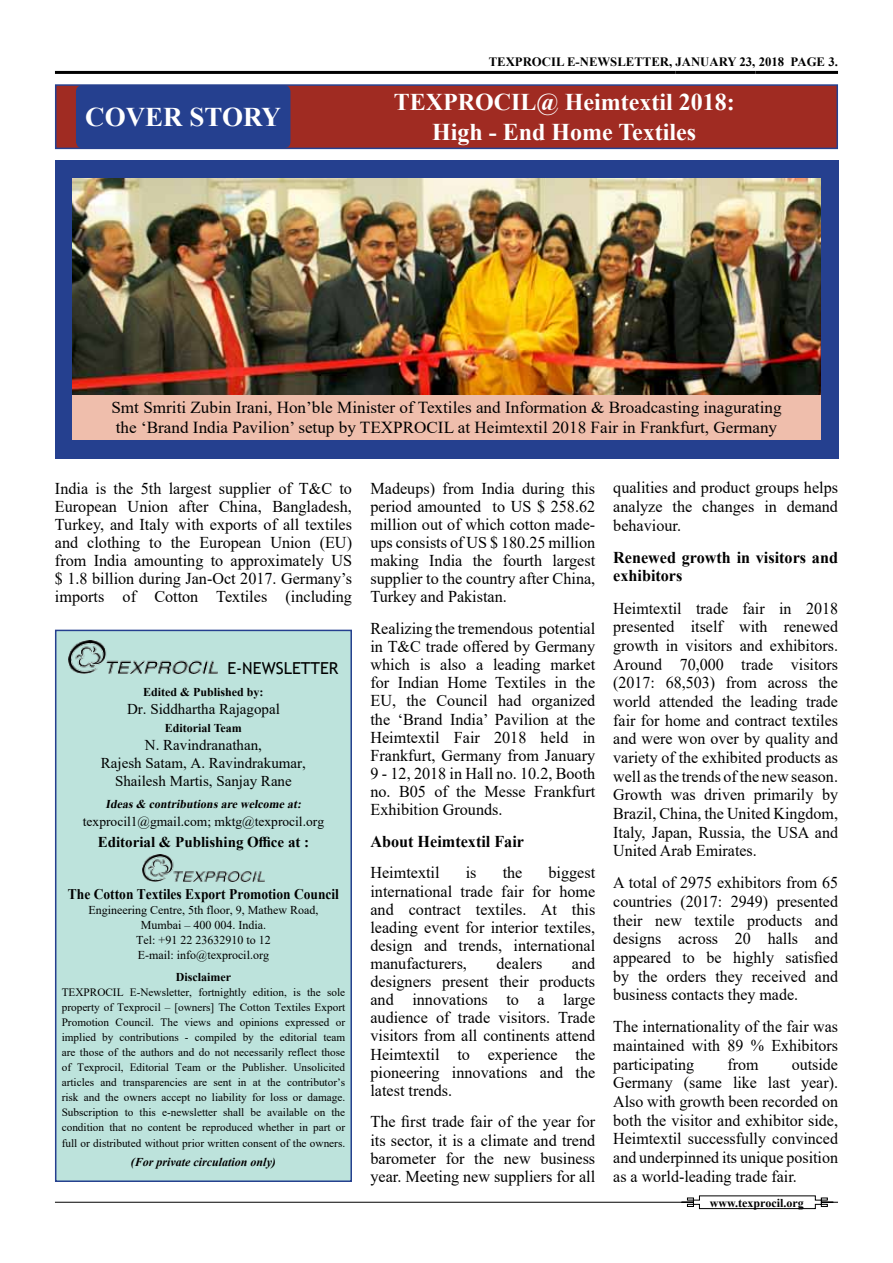
<style>
.page{position:relative;width:893px;height:1263px;background:#fff}
.page>*{position:absolute;margin:0;border:0;box-sizing:border-box;transform-origin:0 0}
.t1{font:700 27px "Times New Roman";color:#fff}
.t2{font:700 24px/30px "Times New Roman";color:#fff;text-align:center}
.t3{font:16.8px/20.7px "Times New Roman";color:#000}
.t4{font:16.5px/18.1px "Times New Roman";color:#000;text-align:justify}
.t5{font:700 16.5px/18.6px "Times New Roman";color:#000}
.t6{font:16.5px "Trebuchet MS";color:#000}
.t7{font:15px/18px "Times New Roman";color:#000;text-align:center}
.t8{font:700 15px "Times New Roman";color:#000}
.t9{font:700 14.7px "Times New Roman";color:#000;scale:.92 1}
.t10{font:13.5px "Times New Roman";color:#000}
.t11{font:700 12.75px "Times New Roman";color:#000}
.t12{font:12px/15px "Times New Roman";color:#000;text-align:center}
.t13{font:700 12px "Times New Roman";color:#000}
.t14{font:italic 700 12px "Times New Roman";color:#000}
.t15{font:italic 700 12px "Times New Roman";color:#000}
.t16{font:11.25px/15px "Times New Roman";color:#000;text-align:justify}
</style>
<div class="page">
<hr style="left:55px;top:1202px;width:783px;height:1px;background:#000">
<svg style="left:681px;top:1195px;width:153px;height:14px"></svg>
<hr style="left:55px;top:71px;width:621px;height:3px;background:#000">
<hr style="left:676px;top:71px;width:79px;height:3px;background:#000">
<hr style="left:755px;top:71px;width:83px;height:3px;background:#000">
<div style="left:55px;top:161px;width:783px;height:298px;background:#25408f"></div>
<div style="left:55px;top:84px;width:783px;height:65px;background:#a02b22;border:2px solid #25408f"></div>
<div style="left:76px;top:85px;width:214px;height:63px;background:#25408f;border-radius:7px"></div>
<div style="left:55px;top:630px;width:297px;height:552px;background:#bde3dc;border:2px solid #25408f"></div>
<img style="left:68px;top:641px;width:149px;height:33px">
<img style="left:142px;top:855px;width:123px;height:27px">
<img style="left:72px;top:179px;width:749px;height:216px">
<div style="left:72px;top:395px;width:749px;height:44px;background:#efbeac"></div>
<h1 class="t1" style="left:85px;top:97px;width:197px">COVER STORY</h1>
<p class="t11" style="left:489px;top:53px;width:351px">TEXPROCIL E-NEWSLETTER, JANUARY 23, 2018 PAGE 3.</p>
<h2 class="t2" style="left:394px;top:86px;width:342px">TEXPROCIL@ Heimtextil 2018:<br>High - End Home Textiles</h2>
<p class="t3" style="left:111px;top:396px;width:672px">Smt Smriti Zubin Irani, Hon’ble Minister of Textiles and Information &amp; Broadcasting inagurating the ‘Brand India Pavilion’ setup by TEXPROCIL at Heimtextil 2018 Fair in Frankfurt, Germany</p>
<p class="t4" style="left:55px;top:478px;width:299px">India is the 5th largest supplier of T&amp;C to European Union after China, Bangladesh, Turkey, and Italy with exports of all textiles and clothing to the European Union (EU) from India amounting to approximately US $ 1.8 billion during Jan-Oct 2017. Germany’s imports of Cotton Textiles (including</p>
<p class="t6" style="left:227px;top:657px;width:113px">E-NEWSLETTER</p>
<p class="t13" style="left:143px;top:683px;width:122px">Edited &amp; Published by:</p>
<p class="t7" style="left:127px;top:699px;width:154px">Dr. Siddhartha Rajagopal</p>
<p class="t13" style="left:165px;top:719px;width:79px">Editorial Team</p>
<p class="t7" style="left:101px;top:735px;width:206px">N. Ravindranathan,<br>Rajesh Satam, A. Ravindrakumar,<br>Shailesh Martis, Sanjay Rane</p>
<p class="t14" style="left:106px;top:795px;width:200px">Ideas&amp; contributionsarewelcomeat:</p>
<p class="t10" style="left:83px;top:811px;width:243px">texprocil1@gmail.com; mktg@texprocil.org</p>
<p class="t8" style="left:98px;top:831px;width:213px">Editorial &amp; Publishing Office at :</p>
<p class="t9" style="left:68px;top:883px;width:296px">The Cotton Textiles Export Promotion Council</p>
<p class="t12" style="left:88px;top:902px;width:231px">Engineering Centre, 5th floor, 9, Mathew Road,<br>Mumbai – 400 004. India.<br>Tel: +91 22 23632910 to 12<br>E-mail: info@texprocil.org</p>
<p class="t13" style="left:176px;top:968px;width:57px">Disclaimer</p>
<p class="t16" style="left:62px;top:984px;width:285px">TEXPROCIL E-Newsletter, fortnightly edition, is the sole property of Texprocil – [owners] The Cotton Textiles Export Promotion Council. The views and opinions expressed or implied by contributions - compiled by the editorial team are those of the authors and do not necessarily reflect those of Texprocil, Editorial Team or the Publisher. Unsolicited articles and transparencies are sent in at the contributor’s risk and the owners accept no liability for loss or damage.<br>Subscription to this e-newsletter shall be available on the condition that no content be reproduced whether in part or full or distributed without prior written consent of the owners.</p>
<p class="t15" style="left:131px;top:1153px;width:147px">(For private circulation only)</p>
<p class="t4" style="left:370px;top:478px;width:226px">Madeups) from India during this period amounted to US $ 258.62 million out of which cotton made&shy;ups consists of US $ 180.25 million making India the fourth largest supplier to the country after China, Turkey and Pakistan.</p>
<p class="t4" style="left:370px;top:619px;width:226px">Realizing the tremendous potential in T&amp;C trade offered by Germany which is also a leading market for Indian Home Textiles in the EU, the Council had organized the ‘Brand India’ Pavilion at the Heimtextil Fair 2018 held in Frankfurt, Germany from January 9 - 12, 2018 in Hall no. 10.2, Booth no. B05 of the Messe Frankfurt Exhibition Grounds.</p>
<p class="t5" style="left:370px;top:831px;width:155px">About Heimtextil Fair</p>
<p class="t4" style="left:370px;top:863px;width:71px">Heimtextil</p>
<p class="t4" style="left:466px;top:863px;width:12px">is</p>
<p class="t4" style="left:503px;top:863px;width:21px">the</p>
<p class="t4" style="left:370px;top:863px;width:226px;text-indent:178px">biggest international trade fair for home and contract textiles. At this leading event for interior textiles, design and trends, international manufacturers,</p>
<p class="t4" style="left:370px;top:954px;width:226px;text-indent:201px">and designers present their products and innovations to a large audience of trade visitors. Trade visitors from all continents attend Heimtextil to experience the pioneering innovations and the latest trends.</p>
<p class="t4" style="left:370px;top:1112px;width:226px">The first trade fair of the year for its sector, it is a climate and trend barometer for the new business year. Meeting new suppliers for all</p>
<p class="t4" style="left:497px;top:954px;width:47px">dealers</p>
<p class="t4" style="left:613px;top:478px;width:226px;line-height:18.6px">qualities and product groups helps analyze the changes in demand behaviour.</p>
<p class="t5" style="left:613px;top:547px;width:226px">Renewed growth in visitors and exhibitors</p>
<p class="t4" style="left:613px;top:598px;width:226px;line-height:18.6px">Heimtextil trade fair in 2018 presented itself with renewed growth in visitors and exhibitors.<br>Around 70,000 trade visitors (2017: 68,503) from across the world attended the leading trade fair for home and contract textiles and were won over by quality and variety of the exhibited products as well as the trends of the new season.<br>Growth was driven primarily by Brazil, China, the United Kingdom, Italy, Japan, Russia, the USA and United Arab Emirates.</p>
<p class="t4" style="left:613px;top:873px;width:226px;line-height:18.6px">A total of 2975 exhibitors from 65 countries (2017: 2949) presented their new textile products and designs across 20 halls and appeared to be highly satisfied by the orders they received and business contacts they made.</p>
<p class="t4" style="left:613px;top:1017px;width:226px;line-height:18.6px">The internationality of the fair was maintained with 89 % Exhibitors participating</p>
<p class="t4" style="left:613px;top:1054px;width:226px;line-height:18.8px;text-indent:179px">outside Germany (same like last year).<br>Also with growth been recorded on both the visitor and exhibitor side, Heimtextil successfully convinced and underpinned its unique position as a world-leading trade fair.</p>
<p class="t4" style="left:727px;top:1054px;width:33px">from</p>
<p class="t13" style="left:710px;top:1194px;width:95px">www.texprocil.org</p>
</div>
